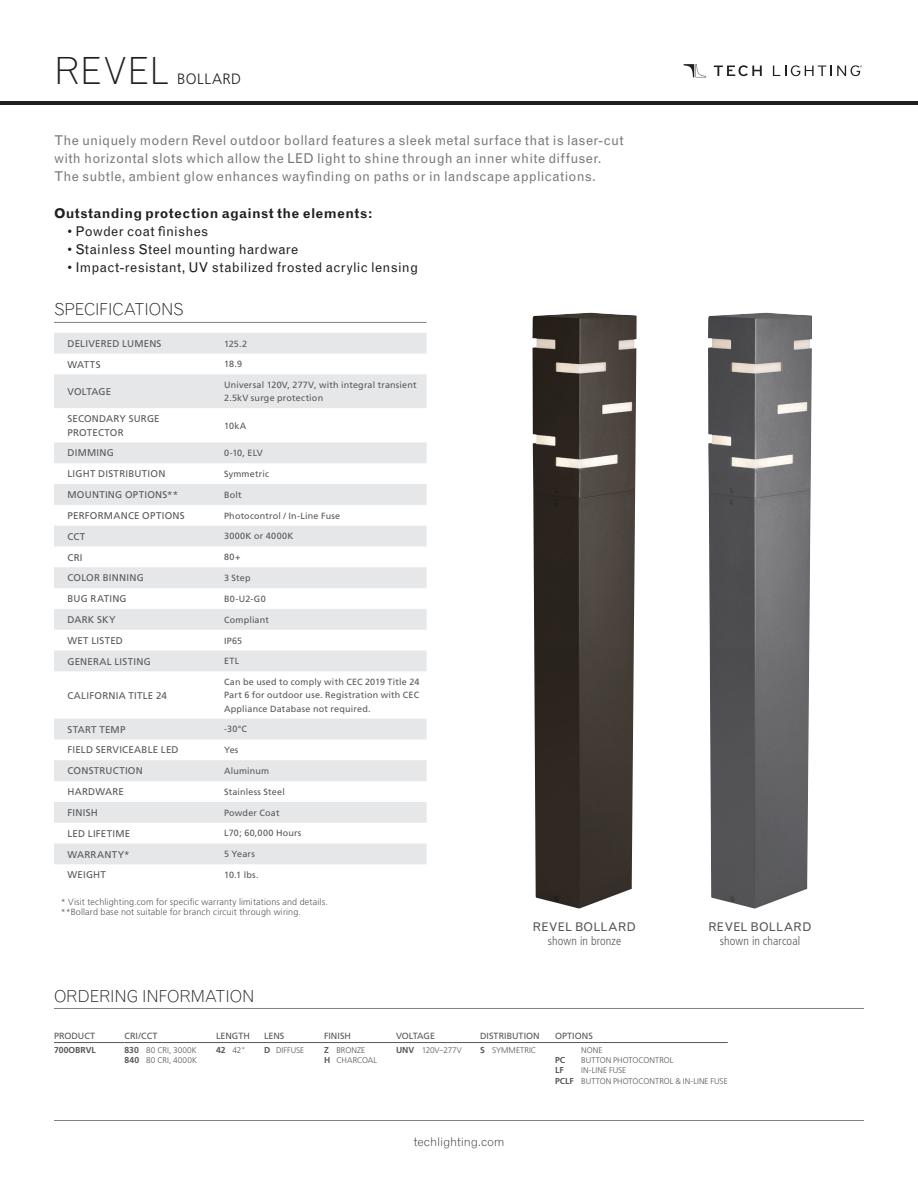
<style>
.page{position:relative;width:918px;height:1188px;background:#fff}
.page>*{position:absolute;margin:0;border:0;box-sizing:border-box;transform-origin:0 0}
.t1{font:300 37.5px "Grotesque";color:#231f20}
.Spec_Header{font:300 16.5px "Grotesque";letter-spacing:-.015em;color:#231f20}
.t2{font:300 15px "Frutiger";letter-spacing:.03em;color:#231f20}
.t3{font:13.5px/18px "Grotesque";letter-spacing:.015em;color:#76787b}
.Sub-bullet{font:13.5px "Grotesque";letter-spacing:.02em;color:#231f20}
.Sub-bullet-2{font:700 13.5px "Grotesque";letter-spacing:.02em;color:#231f20}
.Product_Detail{font:300 condensed 12px "Frutiger";letter-spacing:.01em;color:#57585a}
.Product{font:12px "Grotesque";letter-spacing:.01em;color:#57585a}
.t4{font:300 12px "Grotesque";letter-spacing:-.01em;color:#231f20}
.t5{font:9.75px/13.5px "Frutiger";letter-spacing:.025em;color:#57585a}
.t6{font:9.75px "Frutiger";color:#57585a}
.Product_Options_Head{font:9px/13.5px "Frutiger";letter-spacing:.02em;color:#57585a}
.t7{font:300 9px/9.8px "Frutiger";letter-spacing:.015em;color:#57585a}
.Product_Options_Head-2{font:9px "Frutiger";letter-spacing:.045em;color:#57585a}
.Product_Options_Head-3{font:9px "Frutiger";color:#57585a}
.Product_Options_Head-4{font:9px "Frutiger";letter-spacing:-.02em;color:#57585a}
.Product_Options{font:700 8.7px "Frutiger";letter-spacing:.005em;color:#57585a}
.Product_Options-2{font:300 8.25px "Frutiger";letter-spacing:.005em;color:#57585a}
.Product_Options-3{font:300 8.25px "Frutiger";letter-spacing:-.025em;color:#57585a}
.s1{font-weight:700;font-size:8.7px}
</style>
<div class="page">
<svg style="left:714px;top:65px;width:48px;height:11px"></svg>
<svg style="left:773px;top:65px;width:89px;height:11px"></svg>
<svg style="left:684px;top:64px;width:22px;height:13px"></svg>
<hr style="left:0;top:101px;width:918px;height:4px;background:#231f20">
<hr style="left:54px;top:1120px;width:810px;height:1px;background:#808285">
<img style="left:708px;top:313px;width:104px;height:596px">
<img style="left:533px;top:313px;width:104px;height:596px">
<hr style="left:54px;top:1008px;width:810px;height:1px;background:#808285">
<hr style="left:54px;top:1042px;width:70px;height:1px;background:#57585a">
<hr style="left:124px;top:1042px;width:92px;height:1px;background:#57585a">
<hr style="left:216px;top:1042px;width:48px;height:1px;background:#57585a">
<hr style="left:264px;top:1042px;width:60px;height:1px;background:#57585a">
<hr style="left:324px;top:1042px;width:72px;height:1px;background:#57585a">
<hr style="left:396px;top:1042px;width:84px;height:1px;background:#57585a">
<hr style="left:480px;top:1042px;width:75px;height:1px;background:#57585a">
<hr style="left:555px;top:1042px;width:173px;height:1px;background:#57585a">
<svg style="left:54px;top:333px;width:373px;height:531px"></svg>
<hr style="left:54px;top:322px;width:373px;height:1px;background:#808285">
<h1 class="t1" style="left:54px;top:48px;width:117px">REVEL</h1>
<h3 class="t2" style="left:177px;top:70px;width:66px">BOLLARD</h3>
<p class="t3" style="left:54px;top:132px;width:571px">The uniquely modern Revel outdoor bollard features a sleek metal surface that is laser-cut with horizontal slots which allow the LED light to shine through an inner white diffuser.<br>The subtle, ambient glow enhances wayfinding on paths or in landscape applications.</p>
<p class="Sub-bullet-2" style="left:54px;top:206px;width:320px">Outstanding protection against the elements:</p>
<p class="Sub-bullet" style="left:68px;top:224px;width:142px">• Powder coat finishes</p>
<p class="Sub-bullet" style="left:68px;top:242px;width:232px">• Stainless Steel mounting hardware</p>
<p class="Sub-bullet" style="left:68px;top:260px;width:352px">• Impact-resistant, UV stabilized frosted acrylic lensing</p>
<p class="Spec_Header" style="left:54px;top:300px;width:131px">SPECIFICATIONS</p>
<p class="t5" style="left:68px;top:337px;width:96px">DELIVERED LUMENS</p>
<p class="Product_Options_Head" style="left:224px;top:337px;width:24px">125.2</p>
<p class="t5" style="left:68px;top:358px;width:35px">WATTS</p>
<p class="Product_Options_Head" style="left:224px;top:357px;width:19px">18.9</p>
<p class="t6" style="left:68px;top:386px;width:45px">VOLTAGE</p>
<p class="Product_Options_Head" style="left:224px;top:378px;width:194px">Universal 120V, 277V, with integral transient<br>2.5kV surge protection</p>
<p class="t5" style="left:68px;top:412px;width:94px">SECONDARY SURGE<br>PROTECTOR</p>
<p class="Product_Options_Head" style="left:224px;top:419px;width:24px">10kA</p>
<p class="t5" style="left:68px;top:446px;width:48px">DIMMING</p>
<p class="Product_Options_Head" style="left:224px;top:446px;width:40px">0-10, ELV</p>
<p class="t5" style="left:68px;top:467px;width:99px">LIGHT DISTRIBUTION</p>
<p class="Product_Options_Head" style="left:224px;top:467px;width:47px">Symmetric</p>
<p class="t5" style="left:68px;top:488px;width:112px">MOUNTING OPTIONS**</p>
<p class="Product_Options_Head" style="left:224px;top:488px;width:19px">Bolt</p>
<p class="t5" style="left:68px;top:509px;width:119px">PERFORMANCE OPTIONS</p>
<p class="Product_Options_Head" style="left:224px;top:509px;width:118px">Photocontrol / In-Line Fuse</p>
<p class="t5" style="left:68px;top:530px;width:19px">CCT</p>
<p class="Product_Options_Head-2" style="left:224px;top:531px;width:71px">3000K or 4000K</p>
<p class="t5" style="left:68px;top:550px;width:17px">CRI</p>
<p class="Product_Options_Head" style="left:224px;top:550px;width:18px">80+</p>
<p class="t5" style="left:68px;top:571px;width:78px">COLOR BINNING</p>
<p class="Product_Options_Head" style="left:224px;top:571px;width:28px">3 Step</p>
<p class="t5" style="left:68px;top:592px;width:61px">BUG RATING</p>
<p class="Product_Options_Head" style="left:224px;top:592px;width:43px">B0-U2-G0</p>
<p class="t5" style="left:68px;top:613px;width:50px">DARK SKY</p>
<p class="Product_Options_Head" style="left:224px;top:613px;width:46px">Compliant</p>
<p class="t5" style="left:68px;top:634px;width:57px">WET LISTED</p>
<p class="Product_Options_Head" style="left:224px;top:634px;width:20px">IP65</p>
<p class="t5" style="left:68px;top:655px;width:85px">GENERAL LISTING</p>
<p class="Product_Options_Head" style="left:224px;top:654px;width:17px">ETL</p>
<p class="t5" style="left:68px;top:689px;width:101px">CALIFORNIA TITLE 24</p>
<p class="Product_Options_Head" style="left:224px;top:675px;width:197px;text-align:justify">Can be used to comply with CEC 2019 Title 24<br>Part 6 for outdoor use. Registration with CEC Appliance Database not required.</p>
<p class="t5" style="left:68px;top:723px;width:60px">START TEMP</p>
<p class="Product_Options_Head" style="left:224px;top:723px;width:25px">-30°C</p>
<p class="t5" style="left:68px;top:743px;width:113px">FIELD SERVICEABLE LED</p>
<p class="Product_Options_Head" style="left:224px;top:743px;width:16px">Yes</p>
<p class="t5" style="left:68px;top:764px;width:77px">CONSTRUCTION</p>
<p class="Product_Options_Head" style="left:224px;top:764px;width:47px">Aluminum</p>
<p class="t5" style="left:68px;top:785px;width:58px">HARDWARE</p>
<p class="Product_Options_Head" style="left:224px;top:785px;width:62px">Stainless Steel</p>
<p class="t5" style="left:68px;top:806px;width:32px">FINISH</p>
<p class="Product_Options_Head" style="left:224px;top:806px;width:57px">Powder Coat</p>
<p class="t5" style="left:68px;top:827px;width:64px">LED LIFETIME</p>
<p class="Product_Options_Head" style="left:224px;top:827px;width:79px">L70; 60,000 Hours</p>
<p class="t5" style="left:68px;top:847px;width:64px">WARRANTY*</p>
<p class="Product_Options_Head" style="left:224px;top:847px;width:32px">5 Years</p>
<p class="t5" style="left:68px;top:868px;width:40px">WEIGHT</p>
<p class="Product_Options_Head" style="left:224px;top:868px;width:36px">10.1 lbs.</p>
<p class="t7" style="left:61px;top:898px;width:269px">* Visit techlighting.com for specific warranty limitations and details. **Bollard base not suitable for branch circuit through wiring.</p>
<p class="Spec_Header" style="left:54px;top:986px;width:202px">ORDERING INFORMATION</p>
<p class="Product" style="left:533px;top:920px;width:105px">REVEL BOLLARD</p>
<p class="Product_Detail" style="left:548px;top:934px;width:75px">shown in bronze</p>
<p class="Product" style="left:708px;top:920px;width:105px">REVEL BOLLARD</p>
<p class="Product_Detail" style="left:720px;top:934px;width:82px">shown in charcoal</p>
<p class="Product_Options_Head-3" style="left:54px;top:1030px;width:43px">PRODUCT</p>
<p class="Product_Options_Head" style="left:124px;top:1029px;width:34px">CRI/CCT</p>
<p class="Product_Options_Head" style="left:216px;top:1029px;width:35px">LENGTH</p>
<p class="Product_Options_Head" style="left:264px;top:1029px;width:22px">LENS</p>
<p class="Product_Options_Head" style="left:324px;top:1029px;width:28px">FINISH</p>
<p class="Product_Options_Head-4" style="left:396px;top:1030px;width:41px">VOLTAGE</p>
<p class="Product_Options_Head" style="left:480px;top:1029px;width:61px">DISTRIBUTION</p>
<p class="Product_Options_Head" style="left:555px;top:1029px;width:39px">OPTIONS</p>
<p class="Product_Options" style="left:54px;top:1045px;width:43px">700OBRVL</p>
<p class="Product_Options-2" style="left:124px;top:1046px;width:74px"><span class="s1">830</span> 80 CRI, 3000K</p>
<p class="Product_Options-2" style="left:124px;top:1056px;width:74px"><span class="s1">840</span> 80 CRI, 4000K</p>
<p class="Product_Options-2" style="left:216px;top:1046px;width:31px"><span class="s1">42</span> 42"</p>
<p class="Product_Options-2" style="left:264px;top:1046px;width:42px"><span class="s1">D</span> DIFFUSE</p>
<p class="Product_Options-2" style="left:324px;top:1046px;width:43px"><span class="s1">Z</span> BRONZE</p>
<p class="Product_Options-2" style="left:324px;top:1056px;width:55px"><span class="s1">H</span> CHARCOAL</p>
<p class="Product_Options-3" style="left:396px;top:1046px;width:67px"><span class="s1">UNV</span> 120V–277V</p>
<p class="Product_Options-2" style="left:480px;top:1046px;width:58px"><span class="s1">S</span> SYMMETRIC</p>
<p class="Product_Options-2" style="left:581px;top:1046px;width:23px">NONE</p>
<p class="Product_Options" style="left:555px;top:1055px;width:12px">PC</p>
<p class="Product_Options-2" style="left:581px;top:1056px;width:94px">BUTTON PHOTOCONTROL</p>
<p class="Product_Options" style="left:555px;top:1065px;width:10px">LF</p>
<p class="Product_Options-2" style="left:581px;top:1066px;width:47px">IN-LINE FUSE</p>
<p class="Product_Options-2" style="left:555px;top:1076px;width:174px"><span class="s1">PCLF</span> BUTTON PHOTOCONTROL &amp; IN-LINE FUSE</p>
<h3 class="t4" style="left:414px;top:1134px;width:92px">techlighting.com</h3>
</div>
